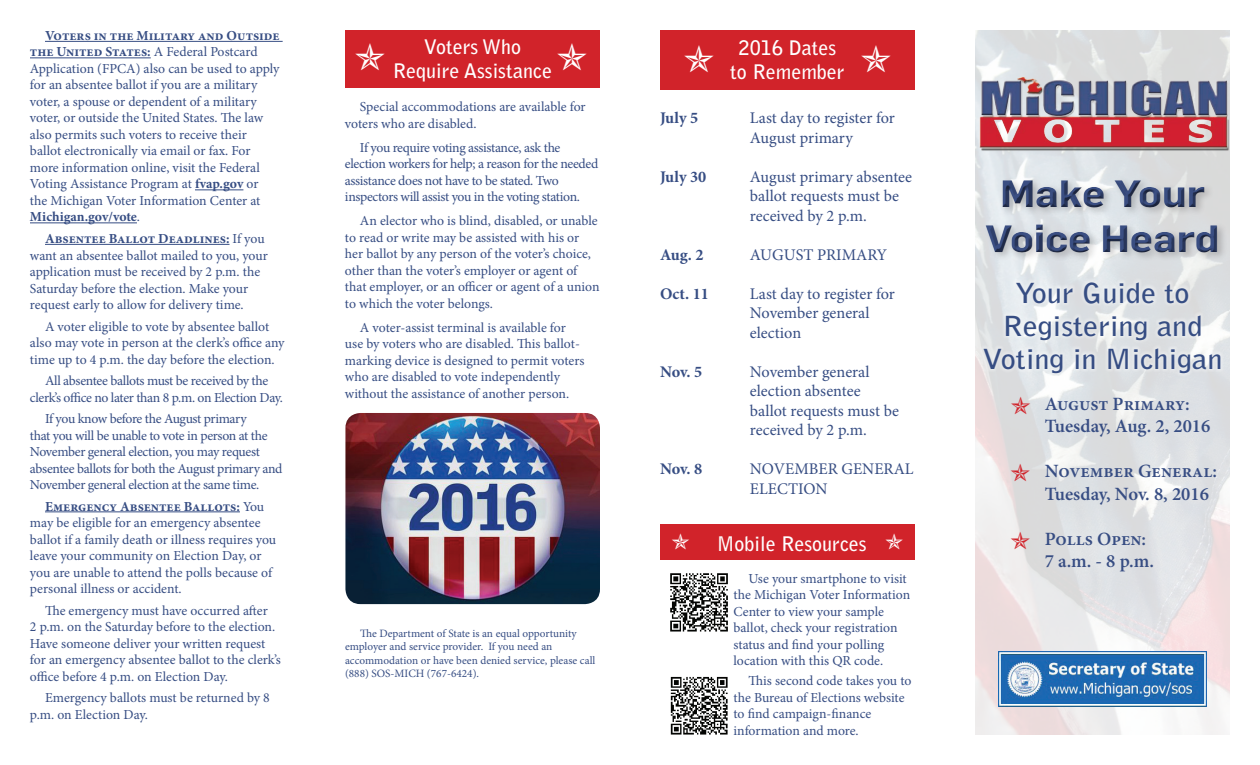
<style>
.page{position:relative;width:1260px;height:765px;background:#fff}
.page>*{position:absolute;margin:0;border:0;box-sizing:border-box;transform-origin:0 0}
.t1{font:700 37.5px/45px "Flama";color:#3a4e82;text-align:center;scale:1.1 1}
.t2{font:700 27.5px/33px "Bell Gothic Std";color:#364d83;text-align:center;scale:1.1 1}
.t3{font:700 20px/24px "Bell Gothic Std";color:#fff;text-align:center}
.t4{font:600 18.75px/22.5px "Minion Pro";color:#374d83}
.t5{font:16.25px/19.5px "Minion Pro";color:#364d83}
.t6{font:700 16.25px "Minion Pro";letter-spacing:-.02em;color:#364d83}
.t7{font:13.75px/16.5px "Minion Pro";letter-spacing:-.005em;color:#364d83}
.t8{font:13.75px/16.5px "Minion Pro";letter-spacing:-.03em;color:#364d83}
.t9{font:13.75px/16.5px "Minion Pro";letter-spacing:-.025em;color:#364d83;text-align:center}
.t10{font:11.25px/13.5px "Minion Pro";color:#364d83}
.s1{font-weight:700}
</style>
<div class="page">
<img style="left:975px;top:30px;width:255px;height:705px">
<hr style="left:45px;top:41px;width:238px;height:1px;background:#364d83">
<hr style="left:30px;top:58px;width:121px;height:1px;background:#364d83">
<hr style="left:195px;top:190px;width:48px;height:1px;background:#364d83">
<hr style="left:30px;top:223px;width:107px;height:1px;background:#364d83">
<hr style="left:45px;top:244px;width:185px;height:1px;background:#364d83">
<hr style="left:45px;top:512px;width:195px;height:1px;background:#364d83">
<img style="left:670px;top:573px;width:58px;height:59px">
<img style="left:998px;top:651px;width:208px;height:56px">
<div style="left:660px;top:30px;width:255px;height:59px;background:#d1232a"></div>
<div style="left:345px;top:30px;width:255px;height:58px;background:#d1232a"></div>
<div style="left:660px;top:524px;width:255px;height:35px;background:#d1232a"></div>
<img style="left:670px;top:676px;width:58px;height:59px">
<img style="left:977px;top:77px;width:253px;height:74px">
<div style="left:976px;top:170px;width:251px;height:86px;background:#fff;opacity:.75"></div>
<div style="left:976px;top:175px;width:251px;height:87px;background:#231f20;opacity:.75"></div>
<div style="left:980px;top:278px;width:244px;height:98px;background:#fff;opacity:.75"></div>
<img style="left:345px;top:413px;width:255px;height:191px">
<svg style="left:1011px;top:396px;width:19px;height:18px"></svg>
<svg style="left:1011px;top:463px;width:19px;height:18px"></svg>
<svg style="left:1011px;top:530px;width:19px;height:19px"></svg>
<p class="t7" style="left:30px;top:27px;width:251px;text-indent:15px"><span class="s1">Voters in the Military and Outside the United States:</span> A Federal Postcard Application (FPCA) also can be used to apply for an absentee ballot if you are a military voter, a spouse or dependent of a military voter, or outside the United States. The law also permits such voters to receive their ballot electronically via email or fax. For more information online, visit the Federal Voting Assistance Program at <span class="s1">fvap.gov</span> or<br>the Michigan Voter Information Center at <span class="s1">Michigan.gov/vote</span>.</p>
<p class="t7" style="left:30px;top:230px;width:239px;text-indent:15px"><span class="s1">Absentee Ballot Deadlines:</span> If you want an absentee ballot mailed to you, your application must be received by 2 p.m. the Saturday before the election. Make your request early to allow for delivery time.</p>
<p class="t7" style="left:30px;top:318px;width:256px;text-indent:15px">A voter eligible to vote by absentee ballot also may vote in person at the clerk’s office any time up to 4 p.m. the day before the election.</p>
<p class="t9" style="left:30px;top:372px;width:254px">All absentee ballots must be received by the clerk’s office no later than 8 p.m. on Election Day.</p>
<p class="t8" style="left:30px;top:410px;width:254px;text-indent:15px">If you know before the August primary<br>that you will be unable to vote in person at the November general election, you may request absentee ballots for both the August primary and November general election at the same time.</p>
<p class="t7" style="left:30px;top:498px;width:248px;text-indent:15px"><span class="s1">Emergency Absentee Ballots:</span> You may be eligible for an emergency absentee ballot if a family death or illness requires you leave your community on Election Day, or you are unable to attend the polls because of personal illness or accident.</p>
<p class="t7" style="left:30px;top:602px;width:253px;text-indent:15px">The emergency must have occurred after<br>2 p.m. on the Saturday before to the election.<br>Have someone deliver your written request for an emergency absentee ballot to the clerk’s office before 4 p.m. on Election Day.</p>
<p class="t7" style="left:30px;top:689px;width:241px;text-indent:15px">Emergency ballots must be returned by 8 p.m. on Election Day.</p>
<h3 class="t3" style="left:393px;top:35px;width:161px">Voters Who<br>Require Assistance</h3>
<p class="t7" style="left:345px;top:99px;width:242px;text-indent:15px">Special accommodations are available for voters who are disabled.</p>
<p class="t8" style="left:345px;top:139px;width:255px;text-indent:15px">If you require voting assistance, ask the election workers for help; a reason for the needed assistance does not have to be stated. Two inspectors will assist you in the voting station.</p>
<p class="t7" style="left:345px;top:212px;width:256px;text-indent:15px">An elector who is blind, disabled, or unable to read or write may be assisted with his or her ballot by any person of the voter’s choice, other than the voter’s employer or agent of that employer, or an officer or agent of a union to which the voter belongs.</p>
<p class="t7" style="left:345px;top:319px;width:241px;text-indent:15px">A voter-assist terminal is available for use by voters who are disabled. This ballot&shy;marking device is designed to permit voters who are disabled to vote independently without the assistance of another person.</p>
<p class="t10" style="left:345px;top:627px;width:252px;text-indent:15px">The Department of State is an equal opportunity employer and service provider. If you need an accommodation or have been denied service, please call (888) SOS-MICH (767-6424).</p>
<h3 class="t3" style="left:730px;top:36px;width:116px">2016 Dates to Remember</h3>
<p class="t6" style="left:660px;top:107px;width:40px">July 5</p>
<p class="t5" style="left:750px;top:108px;width:146px">Last day to register for<br>August primary</p>
<p class="t6" style="left:660px;top:165px;width:48px">July 30</p>
<p class="t5" style="left:750px;top:167px;width:164px">August primary absentee ballot requests must be received by 2 p.m.</p>
<p class="t6" style="left:660px;top:243px;width:45px">Aug. 2</p>
<p class="t5" style="left:750px;top:245px;width:139px">AUGUST PRIMARY</p>
<p class="t6" style="left:660px;top:282px;width:50px">Oct. 11</p>
<p class="t5" style="left:750px;top:284px;width:146px">Last day to register for<br>November general election</p>
<p class="t6" style="left:660px;top:360px;width:44px">Nov. 5</p>
<p class="t5" style="left:750px;top:362px;width:150px">November general election absentee ballot requests must be received by 2 p.m.</p>
<p class="t6" style="left:660px;top:458px;width:44px">Nov. 8</p>
<p class="t5" style="left:750px;top:459px;width:165px">NOVEMBER GENERAL<br>ELECTION</p>
<h3 class="t3" style="left:717px;top:532px;width:151px">Mobile Resources</h3>
<p class="t7" style="left:733px;top:570px;width:178px;text-indent:15px">Use your smartphone to visit the Michigan Voter Information<br>Center to view your sample ballot, check your registration status and find your polling location with this QR code.</p>
<p class="t7" style="left:733px;top:673px;width:179px;text-indent:15px">This second code takes you to the Bureau of Elections website to find campaign-finance information and more.</p>
<h1 class="t1" style="left:985px;top:168px;width:214px">Make Your<br>Voice Heard</h1>
<h2 class="t2" style="left:982px;top:276px;width:220px">Your Guide to<br>Registering and<br>Voting in Michigan</h2>
<h3 class="t4" style="left:1045px;top:392px;width:167px">August Primary:<br>Tuesday, Aug. 2, 2016</h3>
<h3 class="t4" style="left:1045px;top:460px;width:174px">November General:<br>Tuesday, Nov. 8, 2016</h3>
<h3 class="t4" style="left:1045px;top:527px;width:111px">Polls Open:<br>7 a.m. - 8 p.m.</h3>
</div>
